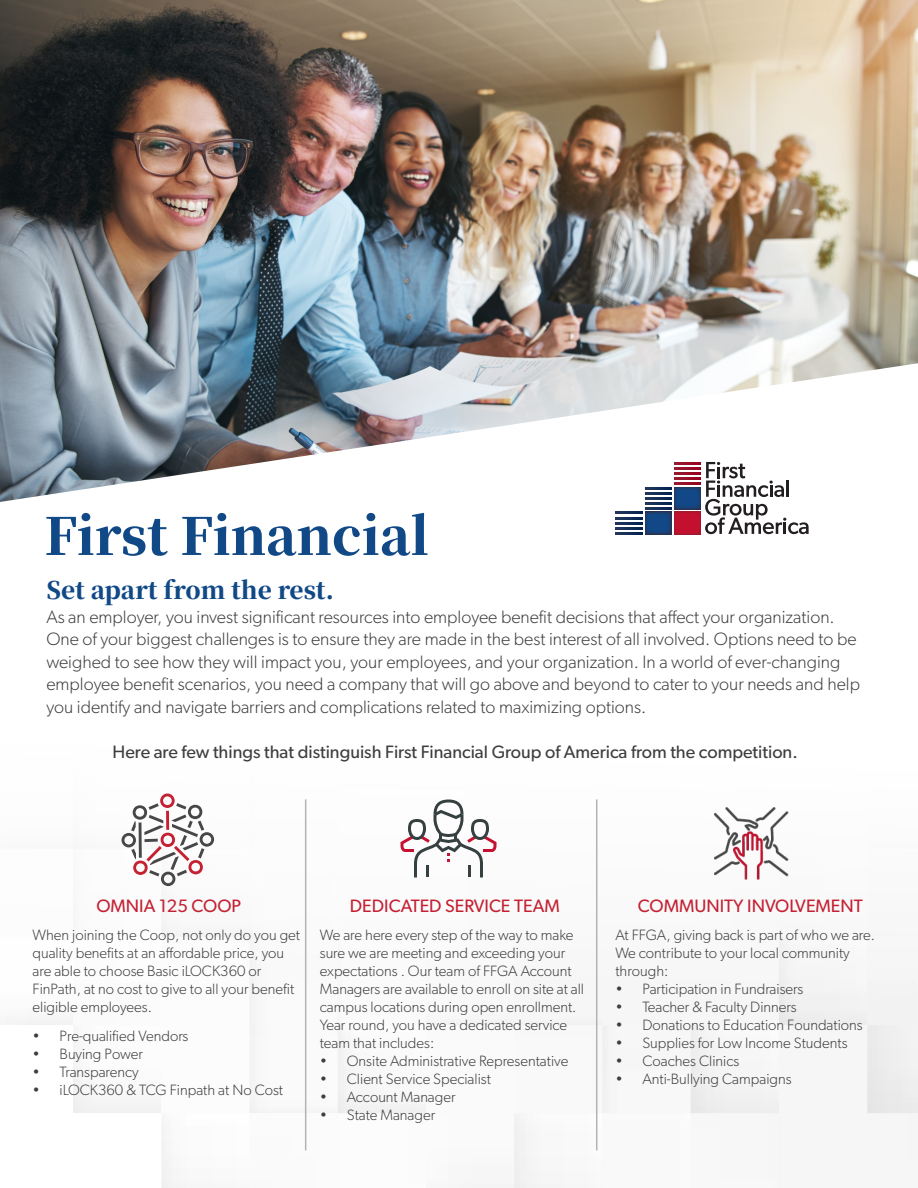
<style>
.page{position:relative;width:918px;height:1188px;background:#fff}
.page>*{position:absolute;margin:0;border:0;box-sizing:border-box;transform-origin:0 0}
.t1{font:900 51px "Noto Serif SC";color:#114987}
.t2{font:900 24px "Noto Serif SC";color:#114987}
.t3{font:300 18px/22.5px "Gibson";color:#3e3e3f}
.t4{font:18px "Gibson";color:#3e3e3f}
.Paragraph_Header_-_B{font:18px "Gibson";color:#c42133}
.Box_Text{font:300 15px/18px "Gibson";color:#3e3e3f}
.Paragraph_Header_-_B-2{font:300 15px/18px "Gibson";color:#3e3e3f}
</style>
<div class="page">
<img style="left:0;top:0;width:918px;height:142px">
<img style="left:0;top:142px;width:918px;height:1046px">
<hr style="left:305px;top:799px;width:1px;height:351px;background:#b2b3b7">
<hr style="left:596px;top:799px;width:1px;height:351px;background:#b2b3b7">
<img style="left:703px;top:796px;width:95px;height:95px">
<p class="t1" style="left:44px;top:508px;width:386px">First Financial</p>
<p class="t2" style="left:46px;top:577px;width:289px">Set apart from the rest.</p>
<p class="t3" style="left:46px;top:605px;width:815px">As an employer, you invest significant resources into employee benefit decisions that affect your organization.<br>One of your biggest challenges is to ensure they are made in the best interest of all involved. Options need to be weighed to see how they will impact you, your employees, and your organization. In a world of ever-changing employee benefit scenarios, you need a company that will go above and beyond to cater to your needs and help you identify and navigate barriers and complications related to maximizing options.</p>
<p class="t4" style="left:113px;top:741px;width:687px">Here are few things that distinguish First Financial Group of America from the competition.</p>
<p class="Paragraph_Header_-_B" style="left:96px;top:895px;width:146px">OMNIA 125 COOP</p>
<p class="Paragraph_Header_-_B-2" style="left:33px;top:926px;width:269px">When joining the Coop, not only do you get quality benefits at an affordable price, you are able to choose Basic iLOCK360 or FinPath, at no cost to give to all your benefit eligible employees.</p>
<p class="Box_Text" style="left:33px;top:1027px;width:157px">• Pre-qualified Vendors</p>
<p class="Box_Text" style="left:33px;top:1045px;width:112px">• Buying Power</p>
<p class="Box_Text" style="left:33px;top:1063px;width:108px">• Transparency</p>
<p class="Box_Text" style="left:33px;top:1081px;width:252px">• iLOCK360 &amp; TCG Finpath at No Cost</p>
<p class="Paragraph_Header_-_B" style="left:350px;top:895px;width:211px">DEDICATED SERVICE TEAM</p>
<p class="Box_Text" style="left:320px;top:926px;width:266px">We are here every step of the way to make sure we are meeting and exceeding your expectations . Our team of FFGA Account Managers are available to enroll on site at all campus locations during open enrollment.</p>
<p class="Box_Text" style="left:320px;top:1016px;width:249px">Year round, you have a dedicated service team that includes:</p>
<p class="Box_Text" style="left:320px;top:1052px;width:250px">• Onsite Administrative Representative</p>
<p class="Box_Text" style="left:320px;top:1070px;width:173px">• Client Service Specialist</p>
<p class="Box_Text" style="left:320px;top:1088px;width:137px">• Account Manager</p>
<p class="Box_Text" style="left:320px;top:1106px;width:117px">• State Manager</p>
<p class="Paragraph_Header_-_B" style="left:638px;top:895px;width:226px">COMMUNITY INVOLVEMENT</p>
<p class="Box_Text" style="left:615px;top:926px;width:261px">At FFGA, giving back is part of who we are.<br>We contribute to your local community through:</p>
<p class="Box_Text" style="left:615px;top:980px;width:189px">• Participation in Fundraisers</p>
<p class="Box_Text" style="left:615px;top:998px;width:183px">• Teacher &amp; Faculty Dinners</p>
<p class="Box_Text" style="left:615px;top:1016px;width:249px">• Donations to Education Foundations</p>
<p class="Box_Text" style="left:615px;top:1034px;width:234px">• Supplies for Low Income Students</p>
<p class="Box_Text" style="left:615px;top:1052px;width:125px">• Coaches Clinics</p>
<p class="Box_Text" style="left:615px;top:1070px;width:178px">• Anti-Bullying Campaigns</p>
</div>
